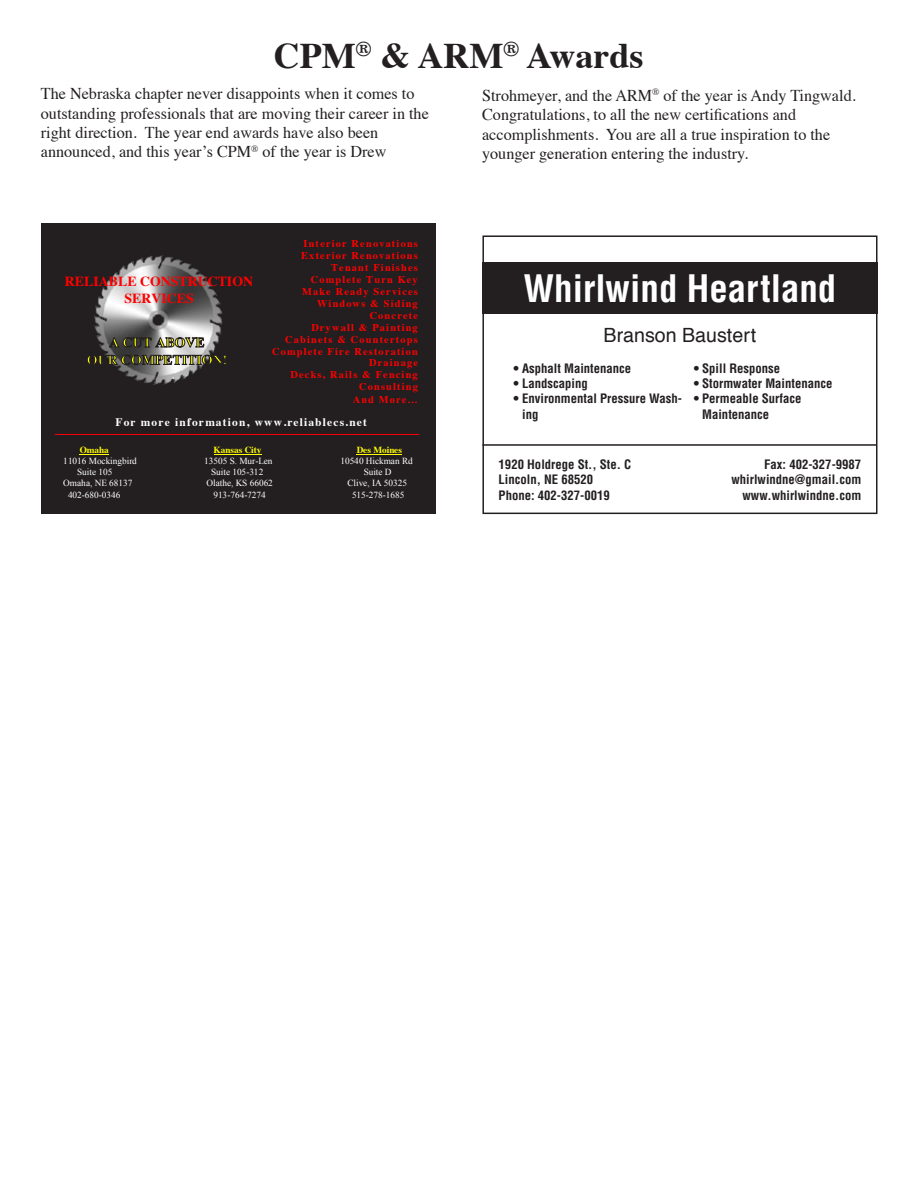
<style>
.page{position:relative;width:918px;height:1188px;background:#fff}
.page>*{position:absolute;margin:0;border:0;box-sizing:border-box;transform-origin:0 0}
.t1{font:700 condensed 36.9px "Helvetica";color:#fff}
.t2{font:700 36px "Times";color:#231f20}
.t3{font:19.65px "Helvetica";color:#231f20}
.t4{font:16.5px/19.4px "Times";color:#231f20}
.t5{font:700 13.8px/17.1px "Times";color:#f00;text-align:center}
.t6{font:700 condensed 12.75px/15.3px "Helvetica";color:#231f20}
.t7{font:700 11.55px "Times";letter-spacing:.1em;color:#fff}
.t8{font:700 10.35px/12px "Times";letter-spacing:.11em;color:#f00;text-align:right}
.t9{font:700 10.35px "Times New Roman";letter-spacing:.115em;color:#f00}
.t10{font:9.3px "Times New Roman";letter-spacing:-.005em;color:#fff}
.t11{font:700 9.3px "Times";color:#ff0}
</style>
<div class="page">
<div style="left:41px;top:223px;width:395px;height:291px;background:#231f20"></div>
<img style="left:94px;top:255px;width:128px;height:130px">
<svg style="left:87px;top:337px;width:139px;height:29px"></svg>
<svg style="left:80px;top:454px;width:29px;height:1px"></svg>
<hr style="left:214px;top:454px;width:47px;height:1px;background:#ff0">
<hr style="left:357px;top:454px;width:45px;height:1px;background:#ff0">
<hr style="left:55px;top:434px;width:364px;height:1px;background:#f00">
<div style="left:482px;top:263px;width:396px;height:51px;background:#231f20"></div>
<div style="left:482px;top:235px;width:396px;height:279px;border:2px solid #231f20"></div>
<hr style="left:482px;top:444px;width:394px;height:2px;background:#231f20">
<h2 class="t2" style="left:274px;top:21px;width:371px">CPM<sup>®</sup> &amp; ARM<sup>®</sup> Awards</h2>
<p class="t4" style="left:41px;top:83px;width:390px">The Nebraska chapter never disappoints when it comes to outstanding professionals that are moving their career in the right direction. The year end awards have also been announced, and this year’s CPM<sup>®</sup> of the year is Drew</p>
<p class="t4" style="left:482px;top:84px;width:375px">Strohmeyer, and the ARM<sup>®</sup> of the year is Andy Tingwald.<br>Congratulations, to all the new certifications and accomplishments. You are all a true inspiration to the younger generation entering the industry.</p>
<p class="t5" style="left:65px;top:271px;width:190px">RELIABLE CONSTRUCTION<br>SERVICES</p>
<p class="t8" style="left:272px;top:236px;width:147px">Interior Renovations<br>Exterior Renovations<br>Tenant Finishes<br>Complete Turn Key<br>Make Ready Services<br>Windows &amp; Siding<br>Concrete<br>Drywall &amp; Painting<br>Cabinets &amp; Countertops<br>Complete Fire Restoration<br>Drainage<br>Decks, Rails &amp; Fencing<br>Consulting</p>
<p class="t9" style="left:353px;top:392px;width:67px">And More…</p>
<p class="t7" style="left:116px;top:411px;width:253px">For more information, www.reliablecs.net</p>
<p class="t11" style="left:80px;top:441px;width:31px">Omaha</p>
<p class="t11" style="left:214px;top:441px;width:50px">Kansas City</p>
<p class="t11" style="left:357px;top:441px;width:47px">Des Moines</p>
<p class="t10" style="left:63px;top:454px;width:75px">11016 Mockingbird</p>
<p class="t10" style="left:204px;top:454px;width:70px">13505 S. Mur-Len</p>
<p class="t10" style="left:340px;top:454px;width:74px">10540 Hickman Rd</p>
<p class="t10" style="left:77px;top:466px;width:37px">Suite 105</p>
<p class="t10" style="left:211px;top:466px;width:54px">Suite 105-312</p>
<p class="t10" style="left:364px;top:466px;width:29px">Suite D</p>
<p class="t10" style="left:63px;top:477px;width:71px">Omaha, NE 68137</p>
<p class="t10" style="left:207px;top:477px;width:68px">Olathe, KS 66062</p>
<p class="t10" style="left:347px;top:477px;width:61px">Clive, IA 50325</p>
<p class="t10" style="left:68px;top:489px;width:54px">402-680-0346</p>
<p class="t10" style="left:214px;top:489px;width:54px">913-764-7274</p>
<p class="t10" style="left:352px;top:489px;width:54px">515-278-1685</p>
<h1 class="t1" style="left:524px;top:265px;width:314px">Whirlwind Heartland</h1>
<p class="t3" style="left:604px;top:322px;width:154px">Branson Baustert</p>
<p class="t6" style="left:514px;top:360px;width:119px">• Asphalt Maintenance</p>
<p class="t6" style="left:514px;top:376px;width:76px">• Landscaping</p>
<p class="t6" style="left:522px;top:391px;width:161px;text-indent:-9px">• Environmental Pressure Wash&shy;ing</p>
<p class="t6" style="left:694px;top:360px;width:88px">• Spill Response</p>
<p class="t6" style="left:694px;top:376px;width:140px">• Stormwater Maintenance</p>
<p class="t6" style="left:702px;top:391px;width:101px;text-indent:-9px">• Permeable Surface<br>Maintenance</p>
<p class="t6" style="left:499px;top:457px;width:134px">1920 Holdrege St., Ste. C<br>Lincoln, NE 68520<br>Phone: 402-327-0019</p>
<p class="t6" style="left:731px;top:457px;width:131px;text-align:right">Fax: 402-327-9987 whirlwindne@gmail.com www.whirlwindne.com</p>
</div>
